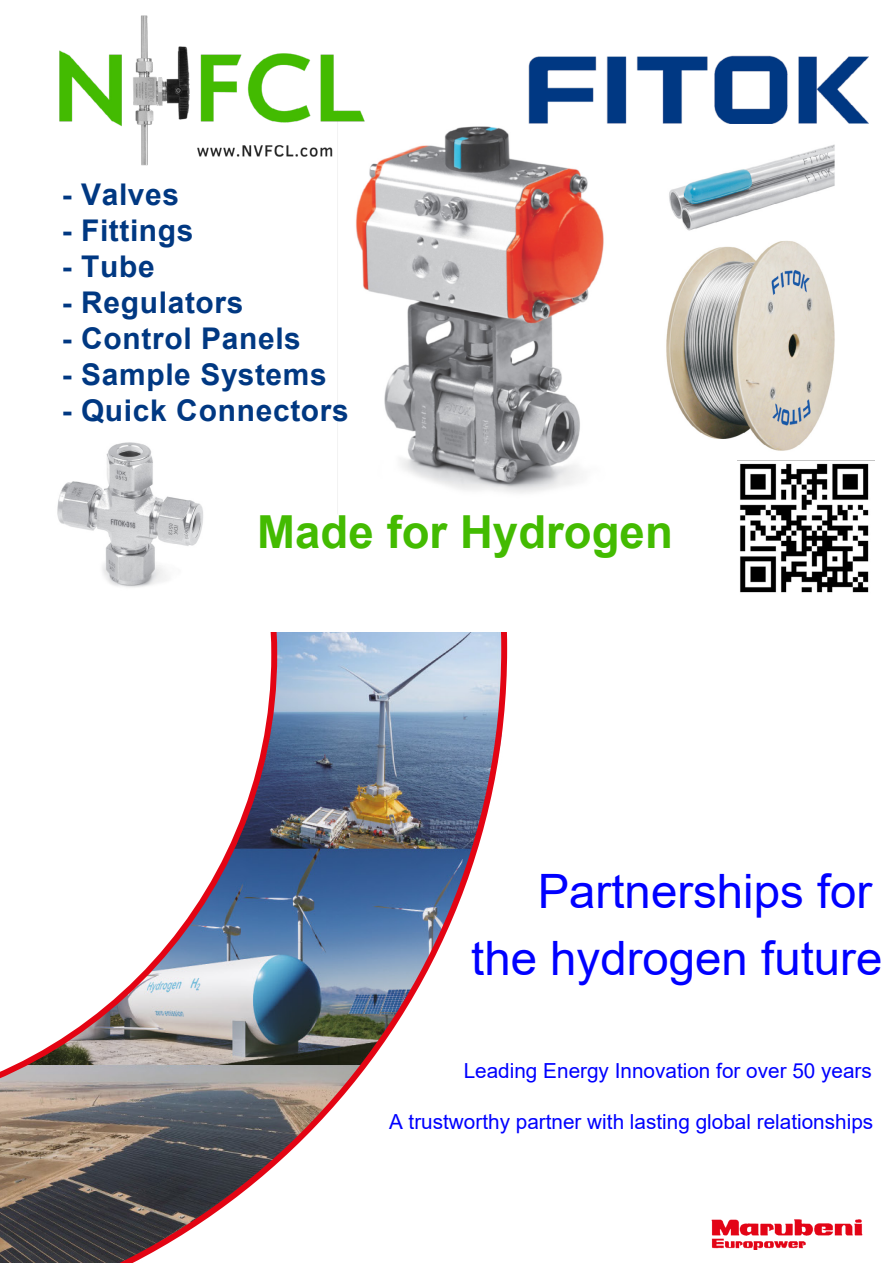
<style>
.page{position:relative;width:893px;height:1263px;background:#fff}
.page>*{position:absolute;margin:0;border:0;box-sizing:border-box;transform-origin:0 0}
.t1{font:47.4px "Arial";color:#00f}
.t2{font:700 45.6px "Arial";color:#43bb01}
.t3{font:700 29.85px "Arial";letter-spacing:.025em;color:#003882}
.t4{font:20.7px "Arial";color:#00f}
</style>
<div class="page">
<img style="left:666px;top:144px;width:184px;height:317px">
<img style="left:740px;top:463px;width:129px;height:130px">
<img style="left:57px;top:442px;width:146px;height:146px">
<img style="left:356px;top:109px;width:270px;height:384px">
<img style="left:529px;top:55px;width:339px;height:68px">
<img style="left:59px;top:15px;width:326px;height:156px">
<img style="left:0;top:632px;width:507px;height:631px">
<svg style="left:0;top:632px;width:277px;height:485px"></svg>
<img style="left:711px;top:1220px;width:151px;height:29px">
<h3 class="t3" style="left:62px;top:174px;width:119px">- Valves</h3>
<h3 class="t3" style="left:62px;top:210px;width:133px">- Fittings</h3>
<h3 class="t3" style="left:62px;top:246px;width:95px">- Tube</h3>
<h3 class="t3" style="left:62px;top:282px;width:183px">- Regulators</h3>
<h3 class="t3" style="left:62px;top:318px;width:241px">- Control Panels</h3>
<h3 class="t3" style="left:62px;top:354px;width:267px">- Sample Systems</h3>
<h3 class="t3" style="left:62px;top:390px;width:289px">- Quick Connectors</h3>
<h2 class="t2" style="left:257px;top:500px;width:417px">Made for Hydrogen</h2>
<h1 class="t1" style="left:538px;top:859px;width:336px">Partnerships for</h1>
<h1 class="t1" style="left:471px;top:925px;width:413px">the hydrogen future</h1>
<p class="t4" style="left:464px;top:1057px;width:410px">Leading Energy Innovation for over 50 years</p>
<p class="t4" style="left:389px;top:1108px;width:486px">A trustworthy partner with lasting global relationships</p>
</div>
